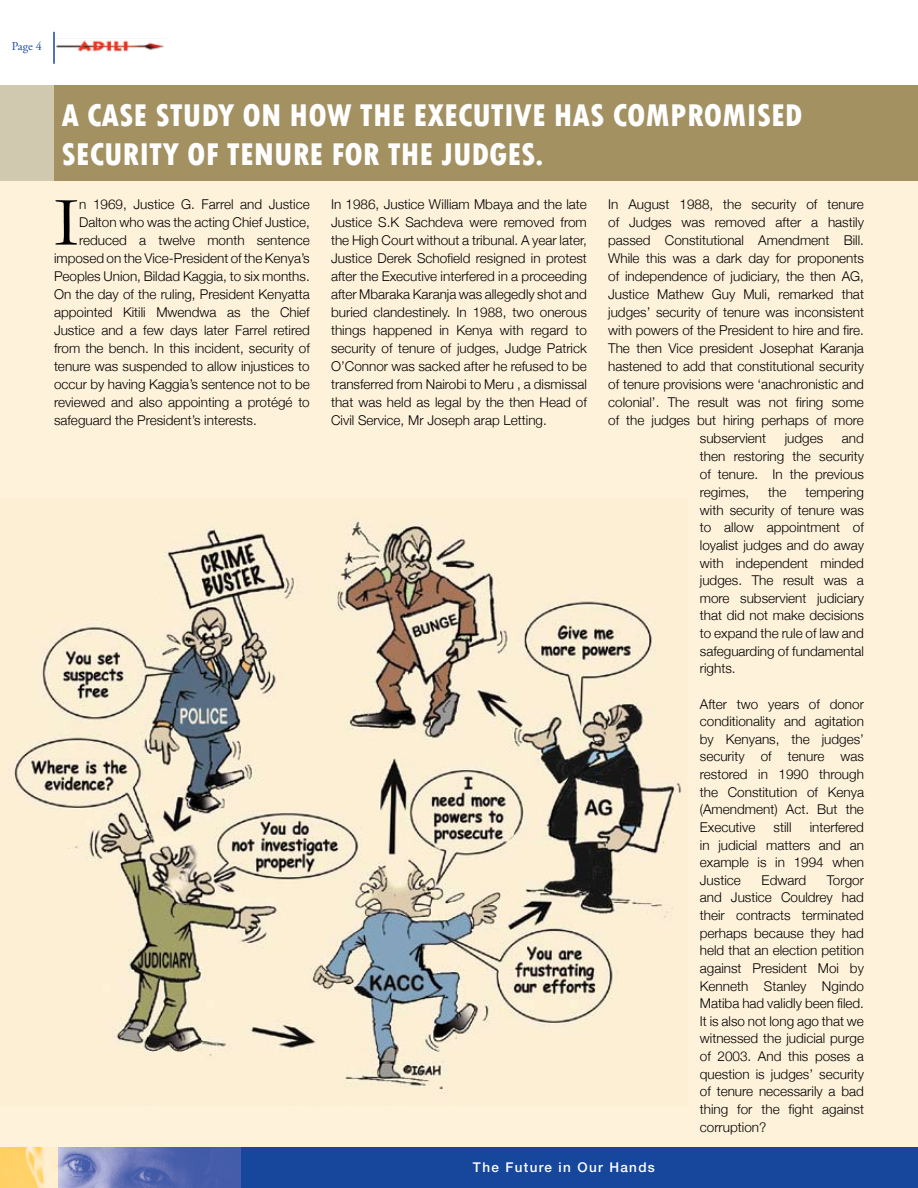
<style>
.page{position:relative;width:918px;height:1188px;background:#fff}
.page>*{position:absolute;margin:0;border:0;box-sizing:border-box;transform-origin:0 0}
.t1{font:71.25px "Garamond";color:#000}
.t2{font:800 condensed 33px/39.6px "Tw Cen";color:#fff}
.t3{font:300 13.5px/18px "Helvetica Neue";color:#000;text-align:justify}
.t4{font:500 13.5px "Helvetica Neue";letter-spacing:.1em;color:#fff}
.t5{font:12px "Adobe Garamond Pro";color:#17479d}
</style>
<div class="page">
<div style="left:240px;top:1147px;width:678px;height:41px;background:#17479d"></div>
<hr style="left:53px;top:32px;width:2px;height:32px;background:#17479d">
<img style="left:57px;top:1147px;width:183px;height:41px">
<img style="left:0;top:1147px;width:57px;height:41px">
<img style="left:55px;top:38px;width:109px;height:14px">
<div style="left:0;top:85px;width:918px;height:1062px;background:#fff2db"></div>
<div style="left:0;top:85px;width:54px;height:95px;background:#d1c8b0"></div>
<div style="left:54px;top:85px;width:864px;height:95px;background:#a39161"></div>
<img style="left:13px;top:516px;width:674px;height:579px">
<p class="t5" style="left:12px;top:39px;width:23px">Page</p>
<h2 class="t2" style="left:62px;top:95px;width:742px">A CASE STUDY ON HOW THE EXECUTIVE HAS COMPROMISED<br>SECURITY OF TENURE FOR THE JUDGES.</h2>
<h1 class="t1" style="left:54px;top:180px;width:27px">I</h1>
<p class="t3" style="left:79px;top:195px;width:232px">n 1969, Justice G. Farrel and Justice</p>
<p class="t3" style="left:331px;top:195px;width:257px">In 1986, Justice William Mbaya and the late Justice S.K Sachdeva were removed from the High Court without a tribunal. A year later, Justice Derek Schofield resigned in protest after the Executive interfered in a proceeding after Mbaraka Karanja was allegedly shot and buried clandestinely. In 1988, two onerous things happened in Kenya with regard to security of tenure of judges, Judge Patrick O’Connor was sacked after he refused to be transferred from Nairobi to Meru , a dismissal that was held as legal by the then Head of Civil Service, Mr Joseph arap Letting.</p>
<p class="t3" style="left:608px;top:195px;width:257px;text-align:center">In August 1988, the security of tenure of Judges was removed after a hastily passed Constitutional Amendment Bill.<br>While this was a dark day for proponents of independence of judiciary, the then AG, Justice Mathew Guy Muli, remarked that judges’ security of tenure was inconsistent with powers of the President to hire and fire.<br>The then Vice president Josephat Karanja hastened to add that constitutional security of tenure provisions were ‘anachronistic and colonial’. The result was not firing some of the judges but hiring perhaps of more subservient</p>
<p class="t3" style="left:79px;top:213px;width:232px">Dalton who was the acting Chief Justice,</p>
<p class="t3" style="left:79px;top:231px;width:232px">reduced a twelve month sentence</p>
<p class="t3" style="left:54px;top:249px;width:257px">imposed on the Vice-President of the Kenya’s</p>
<p class="t3" style="left:54px;top:267px;width:257px">Peoples Union, Bildad Kaggia, to six months.</p>
<p class="t3" style="left:54px;top:285px;width:257px">On the day of the ruling, President Kenyatta</p>
<p class="t3" style="left:54px;top:303px;width:257px">appointed Kitili Mwendwa as the Chief</p>
<p class="t3" style="left:54px;top:321px;width:257px">Justice and a few days later Farrel retired</p>
<p class="t3" style="left:54px;top:339px;width:257px">from the bench. In this incident, security of</p>
<p class="t3" style="left:54px;top:357px;width:257px">tenure was suspended to allow injustices to</p>
<p class="t3" style="left:54px;top:375px;width:257px">occur by having Kaggia’s sentence not to be</p>
<p class="t3" style="left:54px;top:393px;width:257px">reviewed and also appointing a protégé to</p>
<p class="t3" style="left:54px;top:411px;width:204px">safeguard the President’s interests.</p>
<p class="t3" style="left:700px;top:429px;width:166px;text-indent:142px">and then restoring the security of tenure. In the previous regimes,</p>
<p class="t3" style="left:785px;top:429px;width:40px">judges</p>
<p class="t3" style="left:700px;top:483px;width:166px;text-indent:106px">tempering with security of tenure was to allow appointment of loyalist judges and do away with independent minded judges. The result was a more subservient judiciary that did not make decisions to expand the rule of law and safeguarding of fundamental rights.</p>
<p class="t3" style="left:700px;top:695px;width:166px;line-height:17.5px">After two years of donor conditionality and agitation by Kenyans, the judges’ security of tenure was restored in 1990 through the Constitution of Kenya (Amendment) Act. But the Executive</p>
<p class="t3" style="left:768px;top:483px;width:20px">the</p>
<p class="t3" style="left:700px;top:818px;width:166px;text-indent:110px">interfered in judicial matters and an example is in 1994 when Justice</p>
<p class="t3" style="left:774px;top:818px;width:19px">still</p>
<p class="t3" style="left:700px;top:871px;width:166px;text-indent:127px">Torgor and Justice Couldrey had their contracts terminated perhaps because they had held that an election petition against President Moi by Kenneth Stanley Ngindo Matiba had validly been filed.<br>It is also not long ago that we witnessed the judicial purge of 2003. And this poses a question is judges’ security of tenure necessarily a bad thing for the fight against corruption?</p>
<p class="t3" style="left:762px;top:871px;width:46px">Edward</p>
<p class="t4" style="left:473px;top:1159px;width:184px">The Future in Our Hands</p>
</div>
